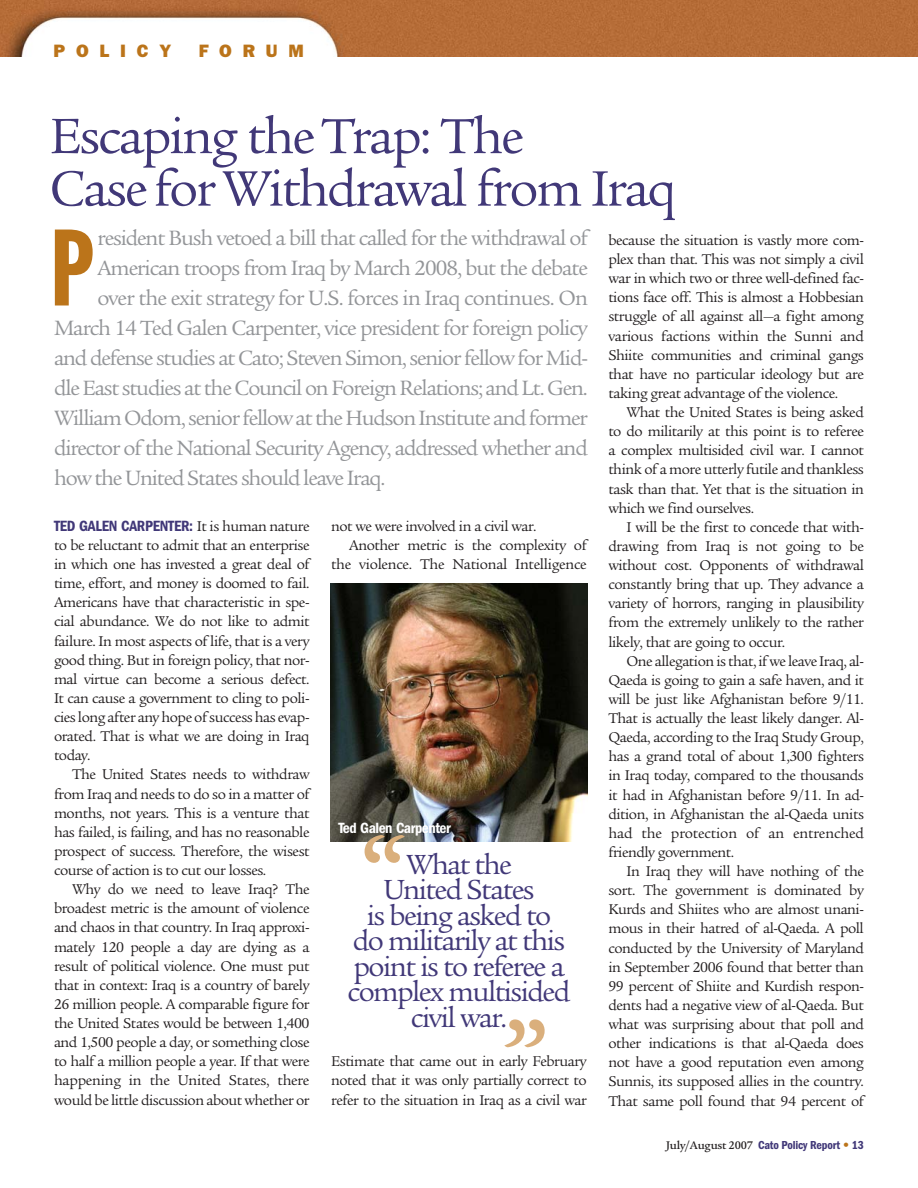
<style>
.page{position:relative;width:918px;height:1188px;background:#fff}
.page>*{position:absolute;margin:0;border:0;box-sizing:border-box;transform-origin:0 0}
.t1{font:106.65px "Franklin Gothic Extra Cond";color:#bb741a}
.t2{font:700 90px "Legacy Serif";color:#daaf7c}
.t3{font:54px/52.5px "Legacy Serif";letter-spacing:-.04em;color:#413878}
.t4{font:30px/25.5px "Legacy Serif";letter-spacing:-.05em;color:#413878;text-align:center}
.t5{font:22.5px "Legacy Serif";letter-spacing:-.05em;color:#939598}
.t6{font:800 18px "Franklin Gothic";letter-spacing:.6em;color:#bb741a}
.t7{font:15.3px/19px "Legacy Serif";letter-spacing:-.03em;color:#231f20;text-align:justify}
.t8{font:600 condensed 15.3px "Franklin Gothic";letter-spacing:-.015em;color:#413878}
.t9{font:15.3px "Legacy Serif";letter-spacing:-.01em;color:#231f20}
.t10{font:600 condensed 15.3px "Franklin Gothic";letter-spacing:-.03em;color:#fff}
.t11{font:600 condensed 12px "Franklin Gothic";letter-spacing:-.015em;color:#413878}
.s1{font-family:"Legacy Serif";font-weight:400;font-stretch:normal;color:#231f20}
.s2{font-family:"Legacy Serif";font-weight:500;font-stretch:normal;color:#231f20}
.s3{font-weight:400;color:#bb741a}
</style>
<div class="page">
<img style="left:0;top:0;width:918px;height:57px">
<img style="left:330px;top:583px;width:258px;height:258px">
<p class="t6" style="left:54px;top:45px;width:119px">POLICY</p>
<p class="t6" style="left:199px;top:45px;width:107px">FORUM</p>
<p class="t3" style="left:49px;top:115px;width:628px">Escaping the Trap: The<br>CaseforWithdrawal from Iraq</p>
<p class="t1" style="left:50px;top:230px;width:43px">P</p>
<p class="t5" style="left:98px;top:229px;width:492px">resident Bush vetoed a bill that called for the withdrawal of</p>
<p class="t5" style="left:98px;top:259px;width:492px">American troops from Iraq by March 2008, but the debate</p>
<p class="t5" style="left:98px;top:289px;width:492px">over the exit strategy for U.S. forces in Iraq continues. On</p>
<p class="t5" style="left:54px;top:319px;width:535px">March 14 Ted Galen Carpenter, vice president for foreign policy</p>
<p class="t5" style="left:54px;top:349px;width:536px">and defense studies at Cato; Steven Simon, senior fellow for Mid-</p>
<p class="t5" style="left:54px;top:379px;width:535px">dle East studies at the Council on Foreign Relations; and Lt. Gen.</p>
<p class="t5" style="left:54px;top:409px;width:535px">William Odom, senior fellow at the Hudson Institute and former</p>
<p class="t5" style="left:54px;top:439px;width:535px">director of the National Security Agency, addressed whether and</p>
<p class="t5" style="left:54px;top:469px;width:333px">how the United States should leave Iraq.</p>
<p class="t8" style="left:54px;top:521px;width:257px">TED GALEN CARPENTER: <span class="s1">It is human nature</span></p>
<p class="t7" style="left:54px;top:537px;width:257px">to be reluctant to admit that an enterprise</p>
<p class="t7" style="left:54px;top:556px;width:257px">in which one has invested a great deal of</p>
<p class="t7" style="left:54px;top:575px;width:257px">time, effort, and money is doomed to fail.</p>
<p class="t7" style="left:54px;top:594px;width:257px">Americans have that characteristic in spe-</p>
<p class="t7" style="left:54px;top:614px;width:257px">cial abundance. We do not like to admit</p>
<p class="t7" style="left:54px;top:633px;width:257px">failure. In most aspects of life, that is a very</p>
<p class="t7" style="left:54px;top:652px;width:257px">good thing. But in foreign policy, that nor-</p>
<p class="t7" style="left:54px;top:671px;width:257px">mal virtue can become a serious defect.</p>
<p class="t7" style="left:54px;top:690px;width:257px">It can cause a government to cling to poli-</p>
<p class="t7" style="left:54px;top:709px;width:257px">cies long after any hope of success has evap-</p>
<p class="t7" style="left:54px;top:728px;width:257px">orated. That is what we are doing in Iraq</p>
<p class="t7" style="left:54px;top:747px;width:38px">today.</p>
<p class="t7" style="left:72px;top:767px;width:239px">The United States needs to withdraw</p>
<p class="t7" style="left:54px;top:786px;width:257px">from Iraq and needs to do so in a matter of</p>
<p class="t7" style="left:54px;top:805px;width:257px">months, not years. This is a venture that</p>
<p class="t7" style="left:54px;top:824px;width:257px">has failed, is failing, and has no reasonable</p>
<p class="t7" style="left:54px;top:843px;width:257px">prospect of success. Therefore, the wisest</p>
<p class="t7" style="left:54px;top:862px;width:214px">course of action is to cut our losses.</p>
<p class="t7" style="left:72px;top:881px;width:239px">Why do we need to leave Iraq? The</p>
<p class="t7" style="left:54px;top:900px;width:257px">broadest metric is the amount of violence</p>
<p class="t7" style="left:54px;top:920px;width:257px">and chaos in that country. In Iraq approxi-</p>
<p class="t7" style="left:54px;top:939px;width:257px">mately 120 people a day are dying as a</p>
<p class="t7" style="left:54px;top:958px;width:257px">result of political violence. One must put</p>
<p class="t7" style="left:54px;top:977px;width:257px">that in context: Iraq is a country of barely</p>
<p class="t7" style="left:54px;top:996px;width:257px">26 million people. A comparable figure for</p>
<p class="t7" style="left:54px;top:1015px;width:257px">the United States would be between 1,400</p>
<p class="t7" style="left:54px;top:1034px;width:257px">and 1,500 people a day, or something close</p>
<p class="t7" style="left:54px;top:1053px;width:257px">to half a million people a year. If that were</p>
<p class="t7" style="left:54px;top:1073px;width:257px">happening in the United States, there</p>
<p class="t7" style="left:54px;top:1092px;width:257px">would be little discussion about whether or</p>
<p class="t7" style="left:331px;top:518px;width:207px">not we were involved in a civil war.</p>
<p class="t7" style="left:349px;top:537px;width:239px">Another metric is the complexity of</p>
<p class="t7" style="left:331px;top:556px;width:257px">the violence. The National Intelligence</p>
<p class="t10" style="left:338px;top:823px;width:114px">Ted Galen Carpenter</p>
<p class="t2" style="left:362px;top:832px;width:46px">“</p>
<p class="t4" style="left:348px;top:854px;width:224px">What the<br>United States<br>is being asked to do militarily at this point is to referee a complex multisided civil war.</p>
<p class="t2" style="left:503px;top:1015px;width:46px">”</p>
<p class="t7" style="left:331px;top:1053px;width:257px">Estimate that came out in early February noted that it was only partially correct to refer to the situation in Iraq as a civil war</p>
<p class="t7" style="left:608px;top:232px;width:257px">because the situation is vastly more com-</p>
<p class="t7" style="left:608px;top:251px;width:257px">plex than that. This was not simply a civil</p>
<p class="t7" style="left:608px;top:270px;width:257px">war in which two or three well-defined fac-</p>
<p class="t7" style="left:608px;top:289px;width:257px">tions face off. This is almost a Hobbesian</p>
<p class="t7" style="left:608px;top:309px;width:257px">struggle of all against all—a fight among</p>
<p class="t7" style="left:608px;top:328px;width:257px">various factions within the Sunni and</p>
<p class="t7" style="left:608px;top:347px;width:257px">Shiite communities and criminal gangs</p>
<p class="t7" style="left:608px;top:366px;width:257px">that have no particular ideology but are</p>
<p class="t7" style="left:608px;top:385px;width:231px">taking great advantage of the violence.</p>
<p class="t7" style="left:626px;top:404px;width:239px">What the United States is being asked</p>
<p class="t7" style="left:608px;top:423px;width:257px">to do militarily at this point is to referee</p>
<p class="t7" style="left:608px;top:442px;width:257px">a complex multisided civil war. I cannot</p>
<p class="t7" style="left:608px;top:462px;width:257px">think of a more utterly futile and thankless</p>
<p class="t7" style="left:608px;top:481px;width:257px">task than that. Yet that is the situation in</p>
<p class="t7" style="left:608px;top:500px;width:147px">which we find ourselves.</p>
<p class="t7" style="left:626px;top:519px;width:239px">I will be the first to concede that with-</p>
<p class="t7" style="left:608px;top:538px;width:257px">drawing from Iraq is not going to be</p>
<p class="t7" style="left:608px;top:557px;width:257px">without cost. Opponents of withdrawal</p>
<p class="t7" style="left:608px;top:576px;width:257px">constantly bring that up. They advance a</p>
<p class="t7" style="left:608px;top:595px;width:257px">variety of horrors, ranging in plausibility</p>
<p class="t7" style="left:608px;top:615px;width:257px">from the extremely unlikely to the rather</p>
<p class="t7" style="left:608px;top:634px;width:178px">likely, that are going to occur.</p>
<p class="t7" style="left:626px;top:653px;width:239px">One allegation is that, if we leave Iraq, al-</p>
<p class="t7" style="left:608px;top:672px;width:257px">Qaeda is going to gain a safe haven, and it</p>
<p class="t7" style="left:608px;top:691px;width:257px">will be just like Afghanistan before 9/11.</p>
<p class="t7" style="left:608px;top:710px;width:257px">That is actually the least likely danger. Al-</p>
<p class="t7" style="left:608px;top:729px;width:257px">Qaeda, according to the Iraq Study Group,</p>
<p class="t7" style="left:608px;top:748px;width:257px">has a grand total of about 1,300 fighters</p>
<p class="t7" style="left:608px;top:768px;width:257px">in Iraq today, compared to the thousands</p>
<p class="t7" style="left:608px;top:787px;width:257px">it had in Afghanistan before 9/11. In ad-</p>
<p class="t7" style="left:608px;top:806px;width:257px">dition, in Afghanistan the al-Qaeda units</p>
<p class="t9" style="left:608px;top:827px;width:257px">had the protection of an entrenched</p>
<p class="t7" style="left:608px;top:844px;width:127px">friendly government.</p>
<p class="t7" style="left:626px;top:863px;width:239px">In Iraq they will have nothing of the</p>
<p class="t7" style="left:608px;top:882px;width:257px">sort. The government is dominated by</p>
<p class="t7" style="left:608px;top:901px;width:257px">Kurds and Shiites who are almost unani-</p>
<p class="t7" style="left:608px;top:921px;width:257px">mous in their hatred of al-Qaeda. A poll</p>
<p class="t7" style="left:608px;top:940px;width:257px">conducted by the University of Maryland</p>
<p class="t7" style="left:608px;top:959px;width:257px">in September 2006 found that better than</p>
<p class="t7" style="left:608px;top:978px;width:257px">99 percent of Shiite and Kurdish respon-</p>
<p class="t7" style="left:608px;top:997px;width:257px">dents had a negative view of al-Qaeda. But</p>
<p class="t7" style="left:608px;top:1016px;width:257px">what was surprising about that poll and</p>
<p class="t7" style="left:608px;top:1035px;width:257px">other indications is that al-Qaeda does</p>
<p class="t7" style="left:608px;top:1054px;width:257px">not have a good reputation even among</p>
<p class="t7" style="left:608px;top:1074px;width:257px">Sunnis, its supposed allies in the country.</p>
<p class="t7" style="left:608px;top:1093px;width:257px">That same poll found that 94 percent of</p>
<p class="t11" style="left:666px;top:1141px;width:199px"><span class="s2">July/August 2007</span> Cato Policy Report <span class="s3">•</span> 13</p>
</div>
